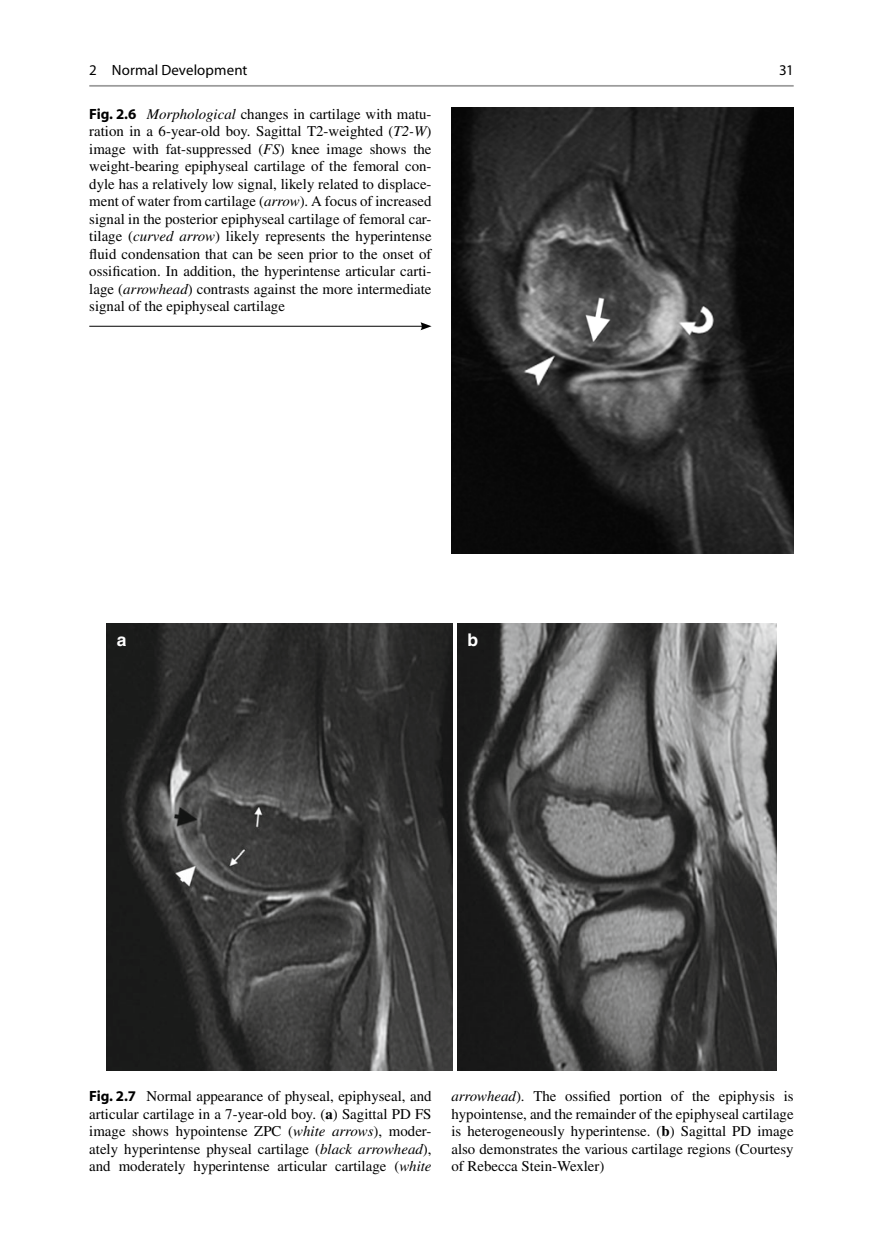
<style>
.page{position:relative;width:883px;height:1260px;background:#fff}
.page>*{position:absolute;margin:0;border:0;box-sizing:border-box;transform-origin:0 0}
.t1{font:700 17.5px "Wwqvvm Qncxpk Helvetica";color:#fff}
.t2{font:14.88px/17.5px "Cdxgtr Hqtrtb Times";color:#000;text-align:justify}
.t3{font:14.88px "Xbcgqx Kbpnhq Myriad";letter-spacing:.01em;color:#000}
.s1{font-family:"Qbrdyw Nrcbmm Myriad";font-weight:700}
.s2{font-family:"Qvpkpr Nmgpnj Times";font-style:italic}
.s3{font-family:"Ksxlrk Slynhs Times";font-weight:700}
</style>
<div class="page">
<img style="left:451px;top:107px;width:343px;height:446px">
<img style="left:107px;top:623px;width:345px;height:447px">
<img style="left:457px;top:623px;width:319px;height:447px">
<hr style="left:89px;top:326px;width:334px;height:1px;background:#000">
<svg style="left:421px;top:322px;width:11px;height:8px"></svg>
<hr style="left:89px;top:85px;width:705px;height:2px;background:#9c9c9c">
<p class="t3" style="left:89px;top:64px;width:160px">2 Normal Development</p>
<p class="t2" style="left:89px;top:106px;width:344px"><span class="s1">Fig. 2.6</span> <span class="s2">Morphological</span> changes in cartilage with matu&shy;ration in a 6-year-old boy. Sagittal T2-weighted ( <span class="s2">T2-W</span> ) image with fat-suppressed ( <span class="s2">FS</span> ) knee image shows the weight-bearing epiphyseal cartilage of the femoral con&shy;dyle has a relatively low signal, likely related to displace&shy;ment of water from cartilage ( <span class="s2">arrow</span> ). A focus of increased signal in the posterior epiphyseal cartilage of femoral car&shy;tilage ( <span class="s2">curved arrow</span> ) likely represents the hyperintense fluid condensation that can be seen prior to the onset of ossification. In addition, the hyperintense articular carti&shy;lage ( <span class="s2">arrowhead</span> ) contrasts against the more intermediate signal of the epiphyseal cartilage</p>
<p class="t1" style="left:117px;top:630px;width:11px">a</p>
<p class="t1" style="left:468px;top:630px;width:12px">b</p>
<p class="t3" style="left:779px;top:64px;width:16px">31</p>
<p class="t2" style="left:89px;top:1089px;width:344px"><span class="s1">Fig. 2.7</span> Normal appearance of physeal, epiphyseal, and articular cartilage in a 7-year-old boy. ( <span class="s3">a</span> ) Sagittal PD FS image shows hypointense ZPC ( <span class="s2">white arrows</span> ), moder&shy;ately hyperintense physeal cartilage ( <span class="s2">black arrowhead</span> ), and moderately hyperintense articular cartilage ( <span class="s2">white</span></p>
<p class="t2" style="left:451px;top:1089px;width:344px"><span class="s2">arrowhead</span> ). The ossified portion of the epiphysis is hypointense, and the remainder of the epiphyseal cartilage is heterogeneously hyperintense. ( <span class="s3">b</span> ) Sagittal PD image also demonstrates the various cartilage regions (Courtesy of Rebecca Stein-Wexler)</p>
</div>
